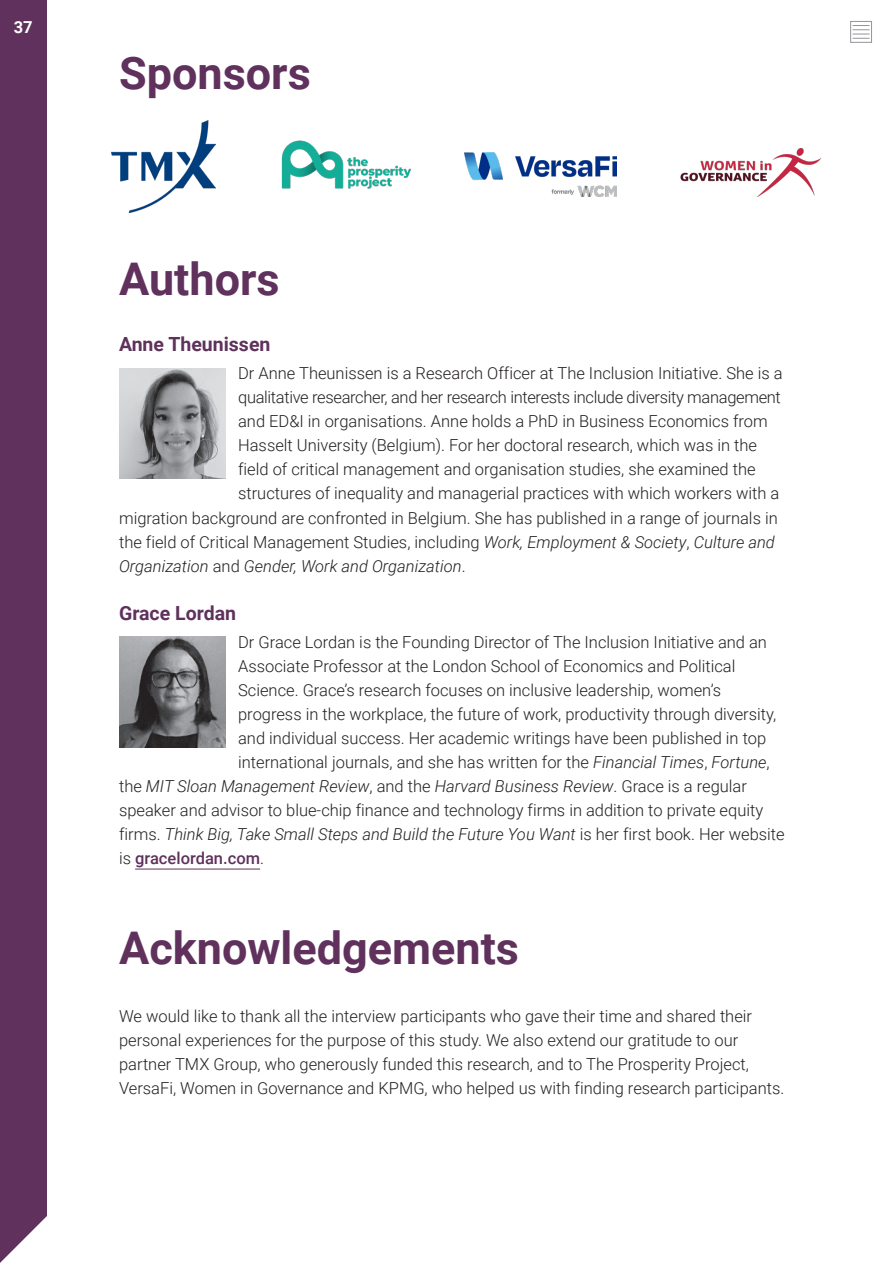
<style>
.page{position:relative;width:893px;height:1263px;background:#fff}
.page>*{position:absolute;margin:0;border:0;box-sizing:border-box;transform-origin:0 0}
.Purple_headings{font:700 45px "Roboto";color:#5f315c}
.Para_head{font:700 19.5px "Roboto";color:#5f315c}
.body_copy{font:300 16.5px/24px "Roboto";color:#231f20}
.body_copy-2{font:italic 300 16.5px "Roboto";color:#231f20}
.body_copy-3{font:300 16.5px "Roboto";letter-spacing:-.02em;color:#231f20}
.body_copy-4{font:500 16.5px "Roboto";color:#5f315c}
.Subhead_1_1{font:700 16.5px "Roboto";color:#fff}
.s1{font-style:italic}
.s2{font-style:normal}
.s3{font-weight:300;color:#231f20}
</style>
<div class="page">
<div style="left:0;top:0;width:47px;height:1263px;background:#5f315c"></div>
<svg style="left:0;top:1216px;width:47px;height:47px"></svg>
<hr style="left:135px;top:869px;width:125px;height:1px;background:#5f315c">
<img style="left:119px;top:368px;width:106px;height:111px">
<img style="left:119px;top:637px;width:106px;height:110px">
<img style="left:281px;top:140px;width:130px;height:49px">
<img style="left:680px;top:148px;width:141px;height:49px">
<img style="left:111px;top:120px;width:105px;height:92px">
<img style="left:465px;top:152px;width:151px;height:44px">
<div style="left:850px;top:21px;width:22px;height:22px;border:1px solid #939598"></div>
<svg style="left:853px;top:25px;width:17px;height:14px"></svg>
<p class="Subhead_1_1" style="left:14px;top:16px;width:20px">37</p>
<p class="Purple_headings" style="left:119px;top:42px;width:193px">Sponsors</p>
<p class="Purple_headings" style="left:119px;top:247px;width:162px">Authors</p>
<p class="Para_head" style="left:119px;top:331px;width:153px">Anne Theunissen</p>
<p class="body_copy" style="left:238px;top:361px;width:546px">Dr Anne Theunissen is a Research Officer at The Inclusion Initiative. She is a</p>
<p class="body_copy-3" style="left:238px;top:386px;width:544px">qualitative researcher, and her research interests include diversity management</p>
<p class="body_copy" style="left:238px;top:409px;width:531px">and ED&amp;I in organisations. Anne holds a PhD in Business Economics from</p>
<p class="body_copy" style="left:238px;top:433px;width:520px">Hasselt University (Belgium). For her doctoral research, which was in the</p>
<p class="body_copy" style="left:238px;top:457px;width:519px">field of critical management and organisation studies, she examined the</p>
<p class="body_copy" style="left:238px;top:481px;width:543px">structures of inequality and managerial practices with which workers with a</p>
<p class="body_copy" style="left:119px;top:505px;width:660px">migration background are confronted in Belgium. She has published in a range of journals in</p>
<p class="body_copy" style="left:119px;top:529px;width:657px">the field of Critical Management Studies, including <span class="s1">Work, Employment &amp; Society</span>, <span class="s1">Culture and</span></p>
<p class="body_copy-2" style="left:119px;top:554px;width:348px">Organization <span class="s2">and</span> Gender, Work and Organization<span class="s2">.</span></p>
<p class="Para_head" style="left:119px;top:599px;width:118px">Grace Lordan</p>
<p class="body_copy" style="left:238px;top:629px;width:530px">Dr Grace Lordan is the Founding Director of The Inclusion Initiative and an</p>
<p class="body_copy" style="left:238px;top:653px;width:499px">Associate Professor at the London School of Economics and Political</p>
<p class="body_copy" style="left:238px;top:677px;width:484px">Science. Grace’s research focuses on inclusive leadership, women’s</p>
<p class="body_copy" style="left:238px;top:701px;width:540px">progress in the workplace, the future of work, productivity through diversity,</p>
<p class="body_copy" style="left:238px;top:725px;width:530px">and individual success. Her academic writings have been published in top</p>
<p class="body_copy" style="left:238px;top:749px;width:533px">international journals, and she has written for the <span class="s1">Financial Times</span>, <span class="s1">Fortune</span>,</p>
<p class="body_copy-2" style="left:119px;top:774px;width:629px"><span class="s2">the</span> MIT Sloan Management Review<span class="s2">, and the</span> Harvard Business Review<span class="s2">. Grace is a regular</span></p>
<p class="body_copy" style="left:119px;top:797px;width:646px">speaker and advisor to blue-chip finance and technology firms in addition to private equity</p>
<p class="body_copy-2" style="left:119px;top:822px;width:667px"><span class="s2">firms.</span> Think Big, Take Small Steps and Build the Future You Want <span class="s2">is her first book. Her website</span></p>
<p class="body_copy-4" style="left:119px;top:846px;width:147px"><span class="s3">is</span> gracelordan.com<span class="s3">.</span></p>
<p class="Purple_headings" style="left:119px;top:917px;width:401px">Acknowledgements</p>
<p class="body_copy" style="left:119px;top:1004px;width:667px">We would like to thank all the interview participants who gave their time and shared their personal experiences for the purpose of this study. We also extend our gratitude to our partner TMX Group, who generously funded this research, and to The Prosperity Project, VersaFi, Women in Governance and KPMG, who helped us with finding research participants.</p>
</div>
